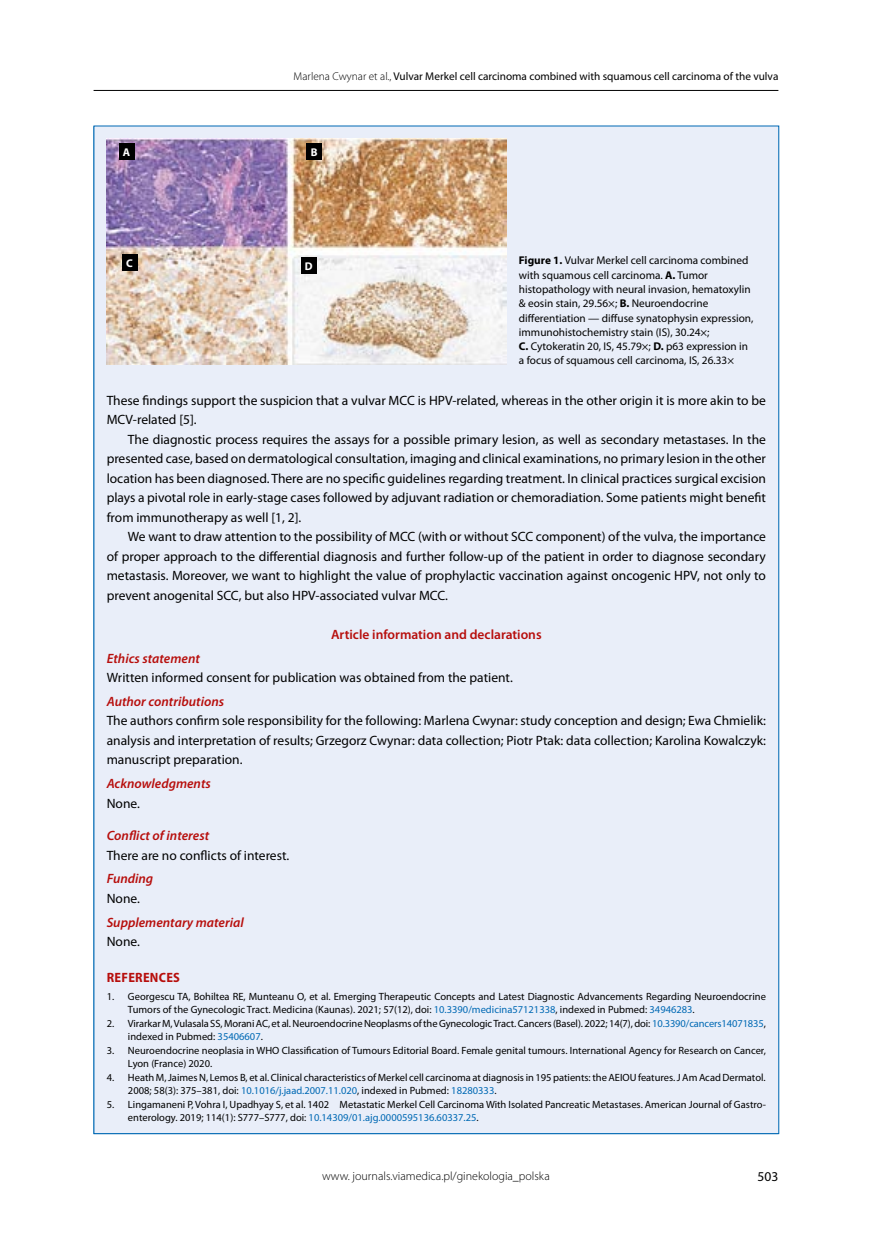
<style>
.page{position:relative;width:872px;height:1234px;background:#fff}
.page>*{position:absolute;margin:0;border:0;box-sizing:border-box;transform-origin:0 0}
.t1{font:13.5px/19.5px "Myriad Pro";color:#000;text-align:justify}
.t2{font:italic 600 13.5px "Myriad Pro";color:#b70e0c}
.t3{font:600 13.5px "Myriad Pro";color:#b70e0c}
.t4{font:700 semi-condensed 13.5px "Myriad Pro";letter-spacing:.02em;color:#b70e0c}
.t5{font:300 12px "Myriad Pro";color:#000}
.t6{font:11.25px/14.2px "Myriad Pro";color:#000}
.t7{font:700 11.25px "Myriad Pro";color:#fff}
.t8{font:10.5px/13.5px "Myriad Pro";color:#000}
.s1{font-weight:300}
.s2{font-weight:700}
.s3{color:#0069b4}
</style>
<div class="page">
<hr style="left:94px;top:90px;width:684px;height:1px;background:#000">
<div style="left:94px;top:126px;width:685px;height:1007px;background:#e9eef9"></div>
<img style="left:107px;top:139px;width:399px;height:225px">
<div style="left:301px;top:257px;width:15px;height:17px;background:#000"></div>
<div style="left:122px;top:254px;width:15px;height:17px;background:#000"></div>
<div style="left:306px;top:143px;width:16px;height:17px;background:#000"></div>
<div style="left:119px;top:143px;width:16px;height:17px;background:#000"></div>
<p class="t6" style="left:294px;top:69px;width:486px"><span class="s1">Marlena Cwynar et al.,</span> Vulvar Merkel cell carcinoma combined with squamous cell carcinoma of the vulva</p>
<p class="t7" style="left:123px;top:146px;width:9px">A</p>
<p class="t7" style="left:311px;top:146px;width:8px">B</p>
<p class="t7" style="left:126px;top:257px;width:8px">C</p>
<p class="t7" style="left:305px;top:259px;width:9px">D</p>
<p class="t6" style="left:519px;top:253px;width:236px"><span class="s2">Figure 1.</span> Vulvar Merkel cell carcinoma combined with squamous cell carcinoma. <span class="s2">A.</span> Tumor histopathology with neural invasion, hematoxylin &amp; eosin stain, 29.56×; <span class="s2">B.</span> Neuroendocrine differentiation — diffuse synatophysin expression, immunohistochemistry stain (IS), 30.24×;<br><span class="s2">C.</span> Cytokeratin 20, IS, 45.79×; <span class="s2">D.</span> p63 expression in a focus of squamous cell carcinoma, IS, 26.33×</p>
<p class="t1" style="left:107px;top:390px;width:660px">These findings support the suspicion that a vulvar MCC is HPV-related, whereas in the other origin it is more akin to be<br>MCV-related [5].</p>
<p class="t1" style="left:107px;top:429px;width:661px;text-indent:21px">The diagnostic process requires the assays for a possible primary lesion, as well as secondary metastases. In the presented case, based on dermatological consultation, imaging and clinical examinations, no primary lesion in the other location has been diagnosed. There are no specific guidelines regarding treatment. In clinical practices surgical excision plays a pivotal role in early-stage cases followed by adjuvant radiation or chemoradiation. Some patients might benefit from immunotherapy as well [1, 2].</p>
<p class="t1" style="left:107px;top:526px;width:661px;text-indent:21px">We want to draw attention to the possibility of MCC (with or without SCC component) of the vulva, the importance of proper approach to the differential diagnosis and further follow-up of the patient in order to diagnose secondary metastasis. Moreover, we want to highlight the value of prophylactic vaccination against oncogenic HPV, not only to prevent anogenital SCC, but also HPV-associated vulvar MCC.</p>
<p class="t3" style="left:331px;top:626px;width:212px">Article information and declarations</p>
<p class="t2" style="left:107px;top:650px;width:95px">Ethics statement</p>
<p class="t1" style="left:107px;top:667px;width:407px">Written informed consent for publication was obtained from the patient.</p>
<p class="t2" style="left:107px;top:693px;width:119px">Author contributions</p>
<p class="t1" style="left:107px;top:710px;width:661px">The authors confirm sole responsibility for the following: Marlena Cwynar: study conception and design; Ewa Chmielik: analysis and interpretation of results; Grzegorz Cwynar: data collection; Piotr Ptak: data collection; Karolina Kowalczyk: manuscript preparation.</p>
<p class="t2" style="left:107px;top:776px;width:106px">Acknowledgments</p>
<p class="t1" style="left:107px;top:793px;width:35px">None.</p>
<p class="t2" style="left:107px;top:827px;width:104px">Conflict of interest</p>
<p class="t1" style="left:107px;top:844px;width:184px">There are no conflicts of interest.</p>
<p class="t2" style="left:107px;top:871px;width:48px">Funding</p>
<p class="t1" style="left:107px;top:888px;width:35px">None.</p>
<p class="t2" style="left:107px;top:914px;width:139px">Supplementary material</p>
<p class="t1" style="left:107px;top:931px;width:35px">None.</p>
<p class="t4" style="left:107px;top:969px;width:75px">REFERENCES</p>
<p class="t8" style="left:128px;top:988px;width:639px;text-indent:-21px">1. Georgescu TA, Bohiltea RE, Munteanu O, et al. Emerging Therapeutic Concepts and Latest Diagnostic Advancements Regarding Neuroendocrine<br>Tumors of the Gynecologic Tract. Medicina (Kaunas). 2021; 57(12), doi: <span class="s3">10.3390/medicina57121338</span>, indexed in Pubmed: <span class="s3">34946283</span>.</p>
<p class="t8" style="left:128px;top:1015px;width:639px;text-indent:-21px">2. Virarkar M, Vulasala SS, Morani AC, et al. Neuroendocrine Neoplasms of the Gynecologic Tract. Cancers (Basel). 2022; 14(7), doi: <span class="s3">10.3390/cancers14071835</span>, indexed in Pubmed: <span class="s3">35406607</span>.</p>
<p class="t8" style="left:128px;top:1042px;width:639px;text-indent:-21px">3. Neuroendocrine neoplasia in WHO Classification of Tumours Editorial Board. Female genital tumours. International Agency for Research on Cancer,<br>Lyon (France) 2020.</p>
<p class="t8" style="left:128px;top:1069px;width:639px;text-indent:-21px">4. Heath M, Jaimes N, Lemos B, et al. Clinical characteristics of Merkel cell carcinoma at diagnosis in 195 patients: the AEIOU features. J Am Acad Dermatol.<br>2008; 58(3): 375–381, doi: <span class="s3">10.1016/j.jaad.2007.11.020</span>, indexed in Pubmed: <span class="s3">18280333</span>.</p>
<p class="t8" style="left:128px;top:1096px;width:639px;text-indent:-21px">5. Lingamaneni P, Vohra I, Upadhyay S, et al. 1402 Metastatic Merkel Cell Carcinoma With Isolated Pancreatic Metastases. American Journal of Gastro&shy;enterology. 2019; 114(1): S777–S777, doi: <span class="s3">10.14309/01.ajg.0000595136.60337.25</span>.</p>
<p class="t5" style="left:322px;top:1169px;width:229px">www. journals.viamedica.pl/ginekologia_polska</p>
<p class="t1" style="left:757px;top:1166px;width:22px">503</p>
</div>
